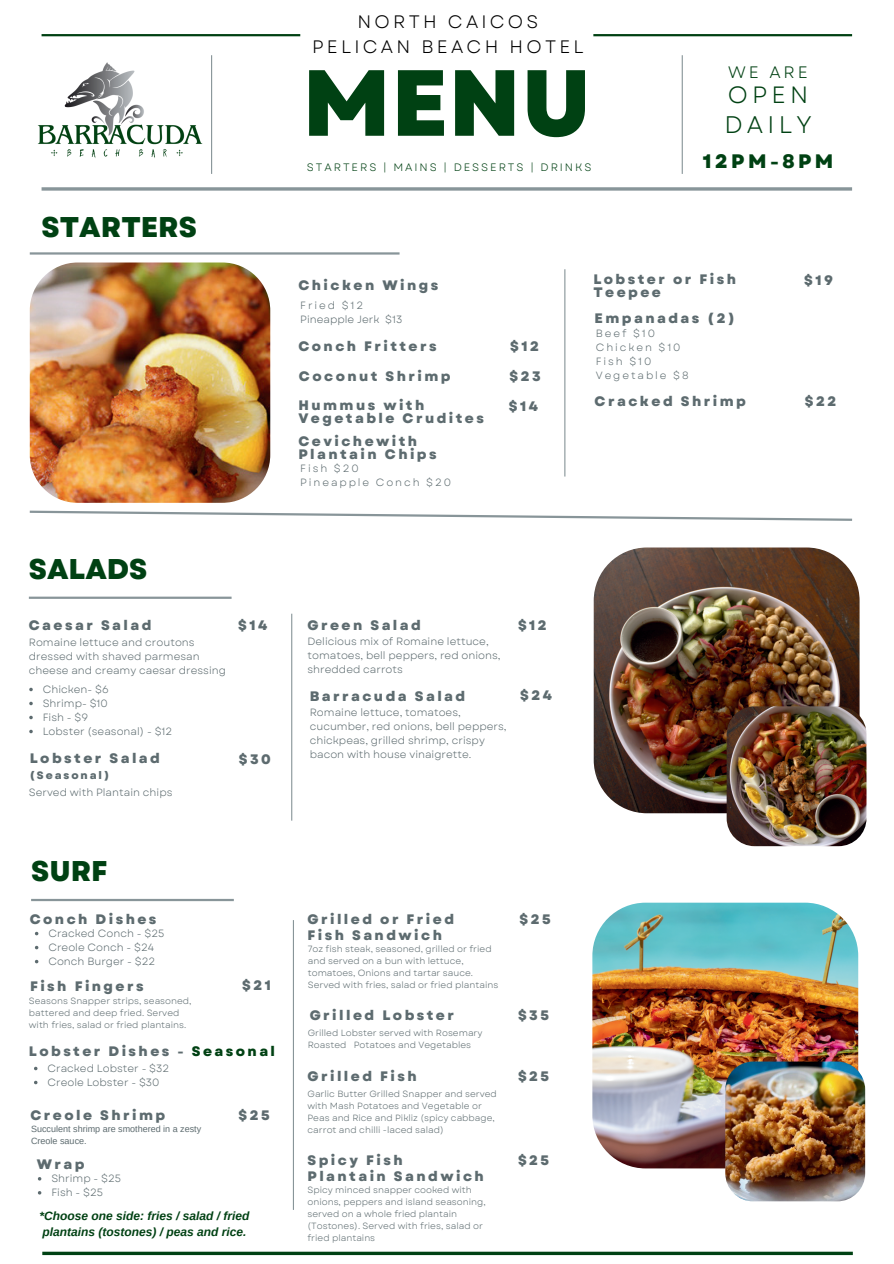
<style>
.page{position:relative;width:894px;height:1264px;background:#fff}
.page>*{position:absolute;margin:0;border:0;box-sizing:border-box;transform-origin:0 0}
.t1{font:800 93.6px "Garet";color:#004113}
.t2{font:800 28.5px "Garet";color:#004113}
.t3{font:24px "Garet";letter-spacing:.18em;color:#004113}
.t4{font:23.55px "Garet";color:#004113}
.t5{font:800 19.5px "Garet";letter-spacing:.18em;color:#004113}
.t6{font:18px/24.8px "Garet";letter-spacing:.18em;color:#000;text-align:center}
.t7{font:16.5px "Garet";color:#004113}
.t8{font:800 13.8px "Garet";letter-spacing:.18em;color:#5d6b6f}
.t9{font:800 13.65px/12.3px "Garet";letter-spacing:.18em;color:#5d6b6f}
.t10{font:italic 700 12px/16px "Arimo";color:#004113}
.t11{font:10.8px "Garet";letter-spacing:.18em;color:#004113}
.t12{font:800 10.8px "Garet";letter-spacing:.18em;color:#5d6b6f}
.t13{font:10.5px/14px "Garet";color:#5d6b6f}
.t14{font:10.5px/14px "Garet";letter-spacing:.18em;color:#5d6b6f}
.t15{font:9px/12px "Garet";color:#5d6b6f}
.t16{font:9px/12px "Arimo";color:#5d6b6f}
.s1{color:#004113}
</style>
<div class="page">
<svg style="left:42px;top:187px;width:809px;height:4px;background:#9aa5a8"></svg>
<hr style="left:42px;top:1251px;width:810px;height:3px;background:#004113">
<hr style="left:42px;top:34px;width:258px;height:2px;background:#004113">
<hr style="left:30px;top:252px;width:369px;height:2px;background:#889599">
<svg style="left:29px;top:510px;width:824px;height:11px"></svg>
<hr style="left:593px;top:34px;width:258px;height:2px;background:#004113">
<hr style="left:681px;top:55px;width:1px;height:119px;background:#889599">
<img style="left:30px;top:262px;width:240px;height:241px;border-radius:48px">
<hr style="left:564px;top:269px;width:1px;height:207px;background:#889599">
<img style="left:37px;top:34px;width:181px;height:140px">
<hr style="left:31px;top:898px;width:203px;height:3px;background:#889599">
<hr style="left:293px;top:920px;width:1px;height:289px;background:#889599">
<img style="left:592px;top:902px;width:266px;height:266px;border-radius:53px">
<img style="left:725px;top:1061px;width:139px;height:140px;border-radius:28px">
<hr style="left:29px;top:596px;width:202px;height:3px;background:#889599">
<hr style="left:291px;top:613px;width:1px;height:207px;background:#889599">
<img style="left:593px;top:547px;width:266px;height:266px;border-radius:53px">
<img style="left:726px;top:706px;width:140px;height:140px;border-radius:28px">
<svg style="left:29px;top:687px;width:4px;height:4px"></svg>
<svg style="left:29px;top:701px;width:4px;height:4px"></svg>
<svg style="left:29px;top:715px;width:4px;height:4px"></svg>
<svg style="left:29px;top:729px;width:4px;height:4px"></svg>
<h2 class="t2" style="left:42px;top:209px;width:157px">STARTERS</h2>
<h3 class="t6" style="left:312px;top:10px;width:273px">NORTH CAICOS<br>PELICAN BEACH HOTEL</h3>
<h1 class="t1" style="left:302px;top:44px;width:291px">MENU</h1>
<h3 class="t7" style="left:728px;top:62px;width:81px">WE ARE</h3>
<h3 class="t3" style="left:724px;top:110px;width:89px">DAILY</h3>
<h3 class="t4" style="left:727px;top:80px;width:82px">OPEN</h3>
<p class="t11" style="left:307px;top:161px;width:286px">STARTERS | MAINS | DESSERTS | DRINKS</p>
<h3 class="t5" style="left:702px;top:149px;width:132px">12PM-8PM</h3>
<h3 class="t9" style="left:298px;top:280px;width:141px">Chicken Wings</h3>
<p class="t13" style="left:300px;top:298px;width:104px">Fried $12<br>Pineapple Jerk $13</p>
<h3 class="t9" style="left:298px;top:340px;width:140px">Conch Fritters</h3>
<h3 class="t9" style="left:510px;top:340px;width:30px">$12</h3>
<h3 class="t9" style="left:299px;top:370px;width:153px">Coconut Shrimp</h3>
<h3 class="t9" style="left:509px;top:370px;width:33px">$23</h3>
<h3 class="t9" style="left:298px;top:400px;width:187px">Hummus with<br>Vegetable Crudites</h3>
<h3 class="t9" style="left:509px;top:400px;width:31px">$14</h3>
<h3 class="t9" style="left:298px;top:436px;width:140px">Cevichewith<br>Plantain Chips</h3>
<p class="t14" style="left:300px;top:462px;width:152px">Fish $20<br>Pineapple Conch $20</p>
<h3 class="t9" style="left:593px;top:274px;width:144px">Lobster or Fish<br>Teepee</h3>
<h3 class="t9" style="left:804px;top:274px;width:30px">$19</h3>
<h3 class="t9" style="left:594px;top:312px;width:141px">Empanadas (2)</h3>
<p class="t14" style="left:595px;top:326px;width:94px">Beef $10<br>Chicken $10<br>Fish $10<br>Vegetable $8</p>
<h3 class="t8" style="left:594px;top:392px;width:153px">Cracked Shrimp</h3>
<h3 class="t9" style="left:804px;top:395px;width:33px">$22</h3>
<h2 class="t2" style="left:29px;top:551px;width:120px">SALADS</h2>
<h3 class="t9" style="left:29px;top:619px;width:124px">Caesar Salad</h3>
<p class="t13" style="left:29px;top:635px;width:199px">Romaine lettuce and croutons dressed with shaved parmesan cheese and creamy caesar dressing</p>
<p class="t13" style="left:43px;top:682px;width:131px">Chicken- $6<br>Shrimp- $10<br>Fish - $9<br>Lobster (seasonal) - $12</p>
<h3 class="t8" style="left:30px;top:750px;width:132px">Lobster Salad</h3>
<p class="t12" style="left:30px;top:769px;width:81px">(Seasonal)</p>
<p class="t13" style="left:29px;top:785px;width:145px">Served with Plantain chips</p>
<h3 class="t9" style="left:238px;top:619px;width:31px">$14</h3>
<h3 class="t9" style="left:239px;top:753px;width:33px">$30</h3>
<h2 class="t2" style="left:31px;top:853px;width:78px">SURF</h2>
<h3 class="t9" style="left:30px;top:913px;width:128px">Conch Dishes</h3>
<p class="t13" style="left:48px;top:926px;width:117px">Cracked Conch - $25<br>Creole Conch - $24<br>Conch Burger - $22</p>
<h3 class="t9" style="left:30px;top:980px;width:115px">Fish Fingers</h3>
<h3 class="t9" style="left:242px;top:979px;width:30px">$21</h3>
<p class="t15" style="left:29px;top:995px;width:164px">Seasons Snapper strips, seasoned, battered and deep fried. Served with fries, salad or fried plantains.</p>
<h3 class="t9" style="left:29px;top:1045px;width:248px">Lobster Dishes - <span class="s1">Seasonal</span></h3>
<p class="t13" style="left:47px;top:1061px;width:123px">Cracked Lobster - $32<br>Creole Lobster - $30</p>
<h3 class="t9" style="left:30px;top:1109px;width:136px">Creole Shrimp</h3>
<h3 class="t9" style="left:238px;top:1109px;width:33px">$25</h3>
<p class="t16" style="left:31px;top:1123px;width:172px">Succulent shrimp are smothered in a zesty<br>Creole sauce.</p>
<h3 class="t9" style="left:37px;top:1158px;width:49px">Wrap</h3>
<p class="t13" style="left:51px;top:1171px;width:71px">Shrimp - $25<br>Fish - $25</p>
<h3 class="t10" style="left:39px;top:1208px;width:212px">*Choose one side: fries / salad / fried plantains (tostones) / peas and rice.</h3>
<h3 class="t9" style="left:307px;top:619px;width:115px">Green Salad</h3>
<h3 class="t9" style="left:518px;top:619px;width:30px">$12</h3>
<p class="t13" style="left:307px;top:634px;width:194px">Delicious mix of Romaine lettuce, tomatoes, bell peppers, red onions, shredded carrots</p>
<h3 class="t9" style="left:310px;top:690px;width:157px">Barracuda Salad</h3>
<p class="t13" style="left:310px;top:706px;width:198px">Romaine lettuce, tomatoes, cucumber, red onions, bell peppers, chickpeas, grilled shrimp, crispy bacon with house vinaigrette.</p>
<h3 class="t9" style="left:520px;top:690px;width:33px">$24</h3>
<h3 class="t9" style="left:307px;top:912px;width:148px;line-height:15.8px">Grilled or Fried<br>Fish Sandwich</h3>
<p class="t15" style="left:308px;top:942px;width:192px">7oz fish steak, seasoned, grilled or fried and served on a bun with lettuce, tomatoes, Onions and tartar sauce.<br>Served with fries, salad or fried plantains</p>
<h3 class="t9" style="left:309px;top:1009px;width:146px">Grilled Lobster</h3>
<p class="t15" style="left:308px;top:1027px;width:176px">Grilled Lobster served with Rosemary<br>Roasted Potatoes and Vegetables</p>
<h3 class="t9" style="left:307px;top:1070px;width:111px">Grilled Fish</h3>
<p class="t15" style="left:307px;top:1088px;width:191px">Garlic Butter Grilled Snapper and served with Mash Potatoes and Vegetable or Peas and Rice and Pikliz (spicy cabbage, carrot and chilli -laced salad)</p>
<h3 class="t9" style="left:307px;top:1152px;width:178px;line-height:15.8px">Spicy Fish<br>Plantain Sandwich</h3>
<p class="t15" style="left:307px;top:1184px;width:180px">Spicy minced snapper cooked with onions, peppers and island seasoning, served on a whole fried plantain (Tostones). Served with fries, salad or fried plantains</p>
<h3 class="t9" style="left:519px;top:913px;width:33px">$25</h3>
<h3 class="t9" style="left:518px;top:1009px;width:32px">$35</h3>
<h3 class="t9" style="left:518px;top:1070px;width:33px">$25</h3>
<h3 class="t9" style="left:518px;top:1154px;width:33px">$25</h3>
</div>
